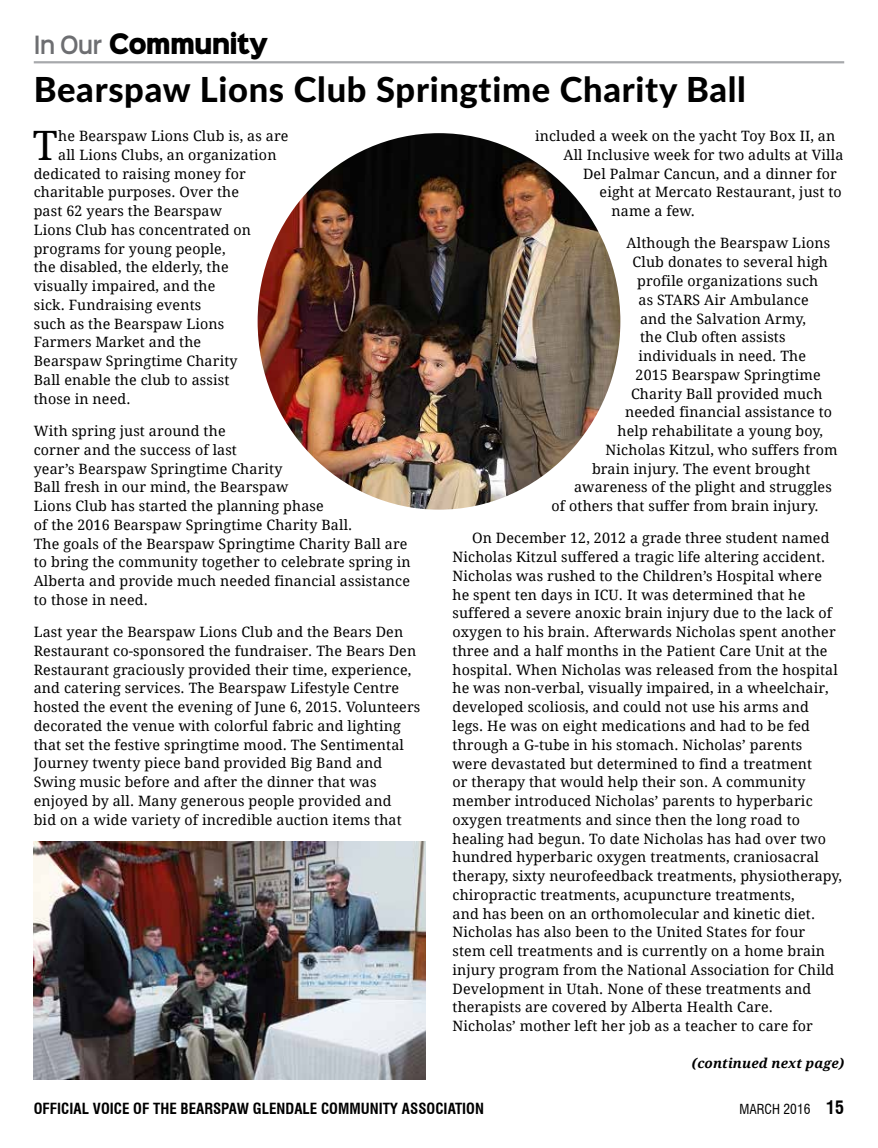
<style>
.page{position:relative;width:878px;height:1148px;background:#fff}
.page>*{position:absolute;margin:0;border:0;box-sizing:border-box;transform-origin:0 0}
.t1{font:40.5px "Droid Serif";color:#000}
.t2{font:800 34.5px "Lato";letter-spacing:.02em;color:#000}
.t3{font:25.5px "Sinkin Sans 900 X Black";letter-spacing:-.04em;color:#000;scale:.89 1}
.t4{font:700 condensed 15px "Swiss 721 BT";color:#000}
.t5{font:14.25px/18.8px "Droid Serif";letter-spacing:.01em;color:#000}
.t6{font:italic 700 13.5px "Droid Serif";letter-spacing:.01em;color:#000}
.t7{font:condensed 13.5px "Swiss 721 BT";color:#000}
.s1{font-family:"Sinkin Sans 600";font-weight:600;font-size:22.65px;color:#6d6e71}
.s2{font-weight:700;font-size:18px}
</style>
<div class="page">
<hr style="left:34px;top:61px;width:810px;height:2px;background:#a7a9ac">
<img style="left:257px;top:133px;width:363px;height:376px">
<img style="left:34px;top:842px;width:391px;height:237px">
<h3 class="t3" style="left:34px;top:31px;width:265px"><span class="s1">In Our</span> COMMUNITY</h3>
<h2 class="t2" style="left:34px;top:64px;width:713px">Bearspaw Lions Club Springtime Charity Ball</h2>
<h1 class="t1" style="left:33px;top:122px;width:26px">T</h1>
<p class="t5" style="left:58px;top:127px;width:232px">he Bearspaw Lions Club is, as are</p>
<p class="t5" style="left:535px;top:127px;width:302px">included a week on the yacht Toy Box II, an</p>
<p class="t5" style="left:563px;top:146px;width:281px">All Inclusive week for two adults at Villa</p>
<p class="t5" style="left:583px;top:164px;width:255px">Del Palmar Cancun, and a dinner for</p>
<p class="t5" style="left:599px;top:183px;width:244px">eight at Mercato Restaurant, just to</p>
<p class="t5" style="left:611px;top:202px;width:85px">name a few.</p>
<p class="t5" style="left:626px;top:234px;width:205px">Although the Bearspaw Lions</p>
<p class="t5" style="left:632px;top:253px;width:197px">Club donates to several high</p>
<p class="t5" style="left:637px;top:272px;width:183px">profile organizations such</p>
<p class="t5" style="left:638px;top:290px;width:171px">as STARS Air Ambulance</p>
<p class="t5" style="left:640px;top:309px;width:167px">and the Salvation Army,</p>
<p class="t5" style="left:640px;top:328px;width:147px">the Club often assists</p>
<p class="t5" style="left:638px;top:347px;width:169px">individuals in need. The</p>
<p class="t5" style="left:635px;top:365px;width:187px">2015 Bearspaw Springtime</p>
<p class="t5" style="left:631px;top:384px;width:193px">Charity Ball provided much</p>
<p class="t5" style="left:625px;top:403px;width:209px">needed financial assistance to</p>
<p class="t5" style="left:617px;top:422px;width:207px">help rehabilitate a young boy,</p>
<p class="t5" style="left:605px;top:440px;width:233px">Nicholas Kitzul, who suffers from</p>
<p class="t5" style="left:592px;top:459px;width:220px">brain injury. The event brought</p>
<p class="t5" style="left:574px;top:478px;width:259px">awareness of the plight and struggles</p>
<p class="t5" style="left:551px;top:497px;width:268px">of others that suffer from brain injury.</p>
<p class="t5" style="left:452px;top:529px;width:391px;text-indent:19px">On December 12, 2012 a grade three student named Nicholas Kitzul suffered a tragic life altering accident.<br>Nicholas was rushed to the Children’s Hospital where he spent ten days in ICU. It was determined that he suffered a severe anoxic brain injury due to the lack of oxygen to his brain. Afterwards Nicholas spent another three and a half months in the Patient Care Unit at the hospital. When Nicholas was released from the hospital he was non-verbal, visually impaired, in a wheelchair, developed scoliosis, and could not use his arms and legs. He was on eight medications and had to be fed through a G-tube in his stomach. Nicholas’ parents<br>were devastated but determined to find a treatment<br>or therapy that would help their son. A community member introduced Nicholas’ parents to hyperbaric oxygen treatments and since then the long road to healing had begun. To date Nicholas has had over two hundred hyperbaric oxygen treatments, craniosacral therapy, sixty neurofeedback treatments, physiotherapy, chiropractic treatments, acupuncture treatments,<br>and has been on an orthomolecular and kinetic diet.<br>Nicholas has also been to the United States for four<br>stem cell treatments and is currently on a home brain injury program from the National Association for Child Development in Utah. None of these treatments and therapists are covered by Alberta Health Care.<br>Nicholas’ mother left her job as a teacher to care for</p>
<p class="t6" style="left:691px;top:1055px;width:154px">(continued next page)</p>
<p class="t5" style="left:58px;top:145px;width:220px">all Lions Clubs, an organization</p>
<p class="t5" style="left:34px;top:164px;width:213px">dedicated to raising money for</p>
<p class="t5" style="left:34px;top:183px;width:207px">charitable purposes. Over the</p>
<p class="t5" style="left:34px;top:202px;width:190px">past 62 years the Bearspaw</p>
<p class="t5" style="left:34px;top:220px;width:219px">Lions Club has concentrated on</p>
<p class="t5" style="left:34px;top:239px;width:193px">programs for young people,</p>
<p class="t5" style="left:34px;top:258px;width:196px">the disabled, the elderly, the</p>
<p class="t5" style="left:34px;top:277px;width:183px">visually impaired, and the</p>
<p class="t5" style="left:34px;top:296px;width:169px">sick. Fundraising events</p>
<p class="t5" style="left:34px;top:314px;width:192px">such as the Bearspaw Lions</p>
<p class="t5" style="left:34px;top:333px;width:169px">Farmers Market and the</p>
<p class="t5" style="left:34px;top:352px;width:205px">Bearspaw Springtime Charity</p>
<p class="t5" style="left:34px;top:371px;width:197px">Ball enable the club to assist</p>
<p class="t5" style="left:34px;top:389px;width:98px">those in need.</p>
<p class="t5" style="left:34px;top:422px;width:378px">With spring just around the<br>corner and the success of last<br>year’s Bearspaw Springtime Charity<br>Ball fresh in our mind, the Bearspaw<br>Lions Club has started the planning phase<br>of the 2016 Bearspaw Springtime Charity Ball.<br>The goals of the Bearspaw Springtime Charity Ball are to bring the community together to celebrate spring in Alberta and provide much needed financial assistance to those in need.</p>
<p class="t5" style="left:34px;top:623px;width:388px">Last year the Bearspaw Lions Club and the Bears Den Restaurant co-sponsored the fundraiser. The Bears Den Restaurant graciously provided their time, experience, and catering services. The Bearspaw Lifestyle Centre hosted the event the evening of June 6, 2015. Volunteers decorated the venue with colorful fabric and lighting that set the festive springtime mood. The Sentimental Journey twenty piece band provided Big Band and Swing music before and after the dinner that was enjoyed by all. Many generous people provided and<br>bid on a wide variety of incredible auction items that</p>
<p class="t4" style="left:34px;top:1099px;width:452px">OFFICIAL VOICE OF THE BEARSPAW GLENDALE COMMUNITY ASSOCIATION</p>
<p class="t7" style="left:739px;top:1101px;width:106px">MARCH 2016 <span class="s2">15</span></p>
</div>
